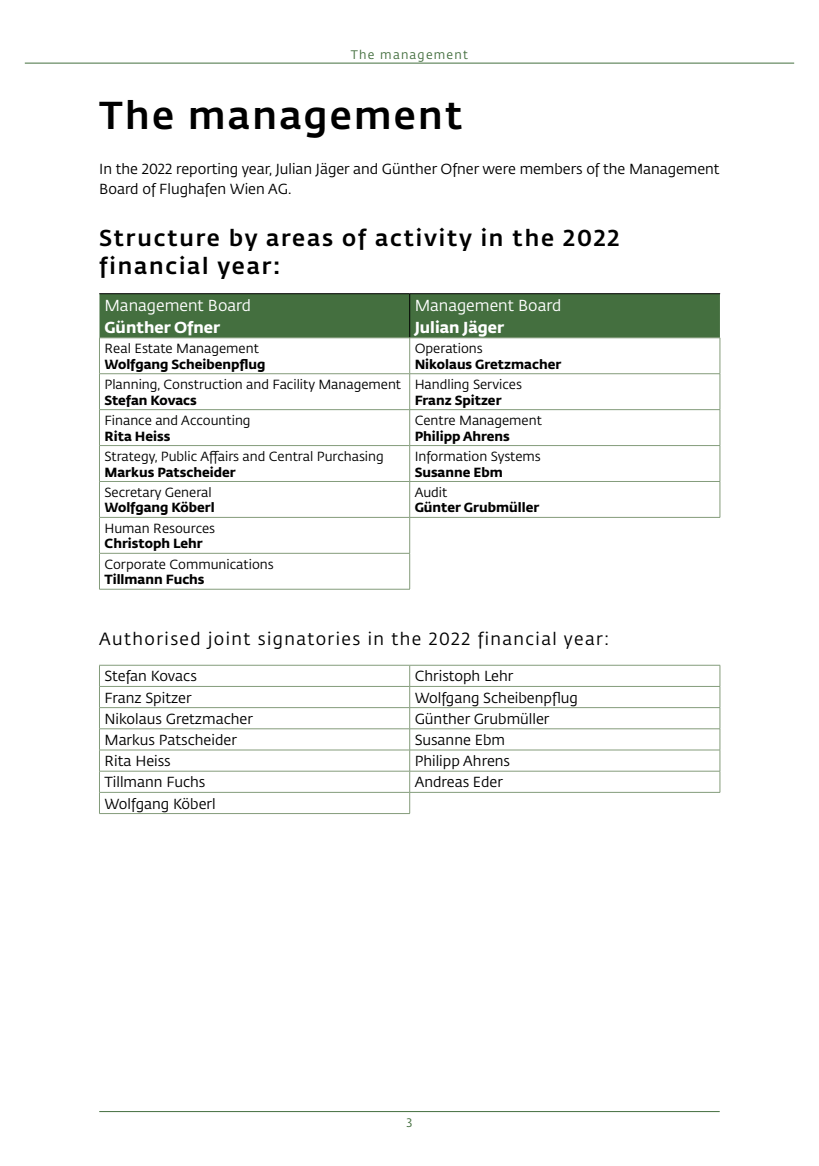
<style>
.page{position:relative;width:819px;height:1166px;background:#fff}
.page>*{position:absolute;margin:0;border:0;box-sizing:border-box;transform-origin:0 0}
.t1{font:500 38.5px "Fedra Sans VIE";letter-spacing:.06em;color:#000}
.t2{font:500 22.75px/27.3px "Fedra Sans VIE";letter-spacing:.08em;color:#000}
.t3{font:17.5px "Fedra Sans VIE";letter-spacing:.08em;color:#000}
.t4{font:15.75px "Fedra Sans VIE";color:#fff}
.t5{font:700 15.75px "Fedra Sans VIE";color:#fff}
.t6{font:14.35px/20.1px "Fedra Sans VIE";color:#000}
.t7{font:13.12px "Fedra Sans VIE";color:#000}
.t8{font:700 13.12px "Fedra Sans VIE";color:#000}
.t9{font:12.25px "Fedra Sans VIE";letter-spacing:.1em;color:#446f3f}
</style>
<div class="page">
<hr style="left:25px;top:63px;width:769px;height:1px;background:#446f3f">
<hr style="left:99px;top:1111px;width:620px;height:1px;background:#446f3f">
<div style="left:99px;top:294px;width:621px;height:43px;background:#446f3f"></div>
<hr style="left:409px;top:338px;width:1px;height:35px;background:#849c7b">
<hr style="left:99px;top:373px;width:310px;height:1px;background:#849c7b">
<hr style="left:409px;top:373px;width:311px;height:1px;background:#849c7b">
<hr style="left:409px;top:374px;width:1px;height:35px;background:#849c7b">
<hr style="left:99px;top:409px;width:310px;height:1px;background:#849c7b">
<hr style="left:409px;top:409px;width:311px;height:1px;background:#849c7b">
<hr style="left:409px;top:410px;width:1px;height:35px;background:#849c7b">
<hr style="left:99px;top:445px;width:310px;height:1px;background:#849c7b">
<hr style="left:409px;top:445px;width:311px;height:1px;background:#849c7b">
<hr style="left:409px;top:446px;width:1px;height:35px;background:#849c7b">
<hr style="left:99px;top:481px;width:310px;height:1px;background:#849c7b">
<hr style="left:409px;top:481px;width:311px;height:1px;background:#849c7b">
<hr style="left:409px;top:482px;width:1px;height:35px;background:#849c7b">
<hr style="left:99px;top:517px;width:310px;height:1px;background:#849c7b">
<hr style="left:409px;top:517px;width:311px;height:1px;background:#849c7b">
<hr style="left:409px;top:518px;width:1px;height:35px;background:#849c7b">
<hr style="left:99px;top:553px;width:311px;height:1px;background:#849c7b">
<hr style="left:409px;top:553px;width:1px;height:36px;background:#849c7b">
<hr style="left:99px;top:293px;width:310px;height:1px;background:#000">
<hr style="left:409px;top:293px;width:311px;height:1px;background:#000">
<hr style="left:409px;top:294px;width:1px;height:44px;background:#000">
<hr style="left:99px;top:337px;width:310px;height:1px;background:#849c7b">
<hr style="left:99px;top:338px;width:1px;height:35px;background:#849c7b">
<hr style="left:409px;top:337px;width:311px;height:1px;background:#849c7b">
<hr style="left:719px;top:338px;width:1px;height:35px;background:#849c7b">
<hr style="left:99px;top:374px;width:1px;height:35px;background:#849c7b">
<hr style="left:719px;top:374px;width:1px;height:35px;background:#849c7b">
<hr style="left:99px;top:410px;width:1px;height:35px;background:#849c7b">
<hr style="left:719px;top:410px;width:1px;height:35px;background:#849c7b">
<hr style="left:99px;top:446px;width:1px;height:35px;background:#849c7b">
<hr style="left:719px;top:446px;width:1px;height:35px;background:#849c7b">
<hr style="left:99px;top:482px;width:1px;height:35px;background:#849c7b">
<hr style="left:719px;top:482px;width:1px;height:35px;background:#849c7b">
<hr style="left:99px;top:518px;width:1px;height:35px;background:#849c7b">
<hr style="left:99px;top:553px;width:1px;height:36px;background:#849c7b">
<hr style="left:99px;top:589px;width:311px;height:1px;background:#849c7b">
<hr style="left:99px;top:665px;width:310px;height:1px;background:#849c7b">
<hr style="left:409px;top:665px;width:311px;height:1px;background:#849c7b">
<hr style="left:99px;top:686px;width:310px;height:1px;background:#849c7b">
<hr style="left:409px;top:686px;width:311px;height:1px;background:#849c7b">
<hr style="left:99px;top:707px;width:310px;height:1px;background:#849c7b">
<hr style="left:409px;top:707px;width:311px;height:1px;background:#849c7b">
<hr style="left:99px;top:728px;width:310px;height:1px;background:#849c7b">
<hr style="left:409px;top:728px;width:311px;height:1px;background:#849c7b">
<hr style="left:99px;top:750px;width:310px;height:1px;background:#849c7b">
<hr style="left:409px;top:750px;width:311px;height:1px;background:#849c7b">
<hr style="left:99px;top:771px;width:310px;height:1px;background:#849c7b">
<hr style="left:409px;top:771px;width:311px;height:1px;background:#849c7b">
<svg style="left:719px;top:665px;width:1px;height:127px"></svg>
<hr style="left:99px;top:792px;width:310px;height:1px;background:#849c7b">
<svg style="left:99px;top:665px;width:1px;height:148px"></svg>
<hr style="left:409px;top:792px;width:311px;height:1px;background:#849c7b">
<svg style="left:409px;top:665px;width:1px;height:148px"></svg>
<hr style="left:99px;top:813px;width:311px;height:1px;background:#849c7b">
<p class="t9" style="left:351px;top:46px;width:119px">The management</p>
<h1 class="t1" style="left:99px;top:86px;width:365px">The management</h1>
<p class="t6" style="left:99px;top:158px;width:622px">In the 2022 reporting year, Julian Jäger and Günther Ofner were members of the Management<br>Board of Flughafen Wien AG.</p>
<h2 class="t2" style="left:99px;top:223px;width:521px">Structure by areas of activity in the 2022 financial year:</h2>
<p class="t4" style="left:104px;top:294px;width:148px">Management Board</p>
<p class="t5" style="left:104px;top:315px;width:117px">Günther Ofner</p>
<p class="t4" style="left:414px;top:294px;width:148px">Management Board</p>
<p class="t5" style="left:414px;top:315px;width:91px">Julian Jäger</p>
<p class="t7" style="left:104px;top:339px;width:156px">Real Estate Management</p>
<p class="t8" style="left:104px;top:354px;width:162px">Wolfgang Scheibenpflug</p>
<p class="t7" style="left:414px;top:339px;width:70px">Operations</p>
<p class="t8" style="left:414px;top:354px;width:148px">Nikolaus Gretzmacher</p>
<p class="t7" style="left:104px;top:375px;width:298px">Planning, Construction and Facility Management</p>
<p class="t8" style="left:104px;top:389px;width:94px">Stefan Kovacs</p>
<p class="t7" style="left:414px;top:375px;width:109px">Handling Services</p>
<p class="t8" style="left:414px;top:389px;width:88px">Franz Spitzer</p>
<p class="t7" style="left:104px;top:411px;width:148px">Finance and Accounting</p>
<p class="t8" style="left:104px;top:425px;width:67px">Rita Heiss</p>
<p class="t7" style="left:414px;top:411px;width:129px">Centre Management</p>
<p class="t8" style="left:414px;top:425px;width:97px">Philipp Ahrens</p>
<p class="t7" style="left:104px;top:447px;width:281px">Strategy, Public Affairs and Central Purchasing</p>
<p class="t8" style="left:104px;top:461px;width:133px">Markus Patscheider</p>
<p class="t7" style="left:414px;top:447px;width:128px">Information Systems</p>
<p class="t8" style="left:414px;top:461px;width:90px">Susanne Ebm</p>
<p class="t7" style="left:104px;top:483px;width:109px">Secretary General</p>
<p class="t8" style="left:104px;top:497px;width:112px">Wolfgang Köberl</p>
<p class="t7" style="left:414px;top:483px;width:34px">Audit</p>
<p class="t8" style="left:414px;top:497px;width:126px">Günter Grubmüller</p>
<p class="t7" style="left:104px;top:519px;width:112px">Human Resources</p>
<p class="t8" style="left:104px;top:533px;width:100px">Christoph Lehr</p>
<p class="t7" style="left:104px;top:555px;width:171px">Corporate Communications</p>
<p class="t8" style="left:104px;top:569px;width:102px">Tillmann Fuchs</p>
<p class="t3" style="left:99px;top:627px;width:511px">Authorised joint signatories in the 2022 financial year:</p>
<p class="t6" style="left:104px;top:666px;width:94px">Stefan Kovacs</p>
<p class="t6" style="left:414px;top:666px;width:100px">Christoph Lehr</p>
<p class="t6" style="left:104px;top:687px;width:89px">Franz Spitzer</p>
<p class="t6" style="left:414px;top:687px;width:165px">Wolfgang Scheibenpflug</p>
<p class="t6" style="left:104px;top:708px;width:150px">Nikolaus Gretzmacher</p>
<p class="t6" style="left:414px;top:708px;width:136px">Günther Grubmüller</p>
<p class="t6" style="left:104px;top:729px;width:134px">Markus Patscheider</p>
<p class="t6" style="left:414px;top:729px;width:92px">Susanne Ebm</p>
<p class="t6" style="left:104px;top:750px;width:68px">Rita Heiss</p>
<p class="t6" style="left:414px;top:750px;width:97px">Philipp Ahrens</p>
<p class="t6" style="left:104px;top:771px;width:102px">Tillmann Fuchs</p>
<p class="t6" style="left:414px;top:771px;width:90px">Andreas Eder</p>
<p class="t6" style="left:104px;top:793px;width:113px">Wolfgang Köberl</p>
<p class="t9" style="left:406px;top:1113px;width:7px">3</p>
</div>
